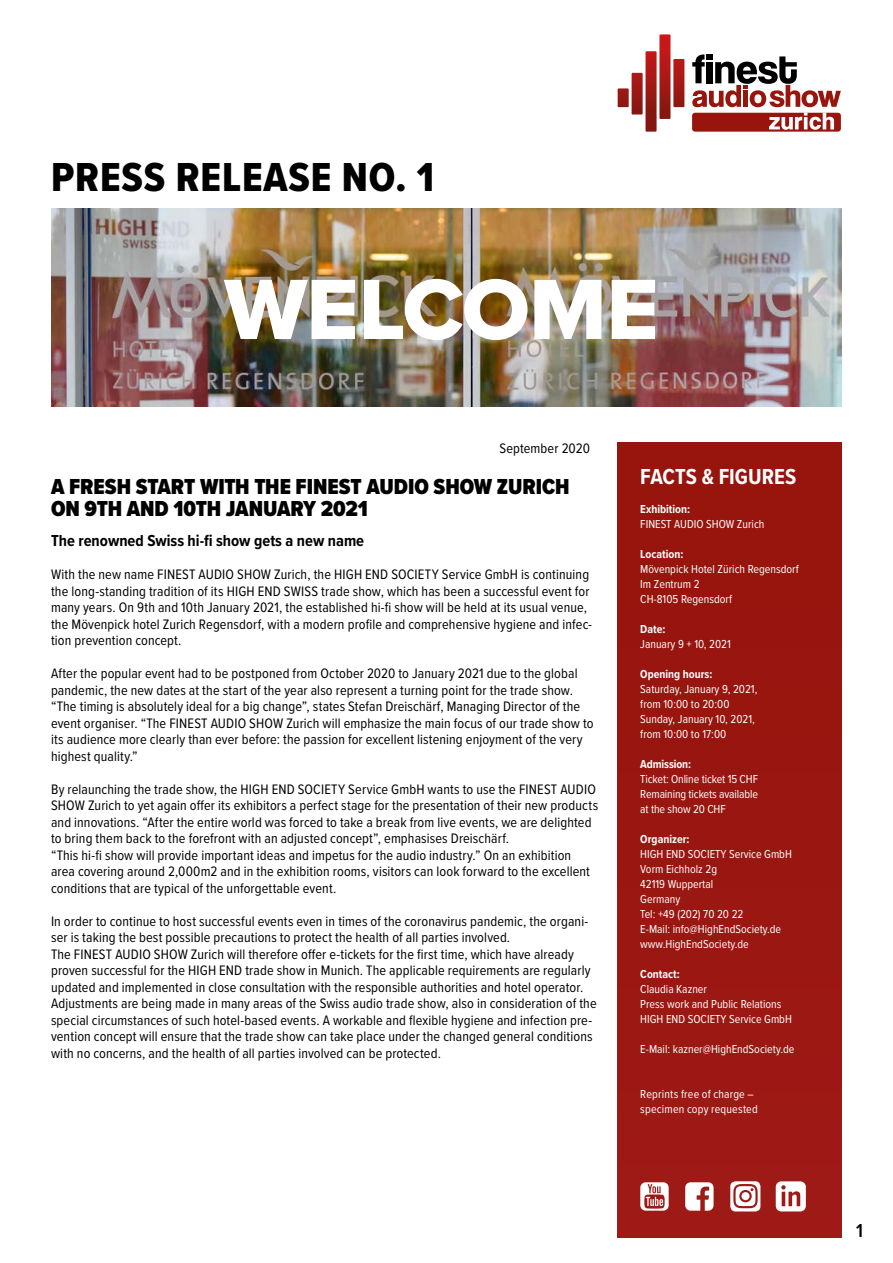
<style>
.page{position:relative;width:893px;height:1263px;background:#fff}
.page>*{position:absolute;margin:0;border:0;box-sizing:border-box;transform-origin:0 0}
.t1{font:88.65px "Proxima Nova Extrabld";letter-spacing:-.01em;color:#fff}
.t2{font:42px "Proxima Nova Cond Extrabld";letter-spacing:.02em;color:#000}
.t3{font:900 22.5px/22.5px "Proxima Nova Cond";color:#000}
.t4{font:700 22.5px "Proxima Nova Cond";color:#fff}
.t5{font:600 19.5px "Proxima Nova Cond";color:#000}
.t6{font:700 16.5px "Proxima Nova Cond";color:#000}
.t7{font:14.25px/16.5px "Proxima Nova Cond";letter-spacing:.01em;color:#000}
.t8{font:12px/15px "Proxima Nova Cond";color:#fff}
.t9{font:700 12px "Proxima Nova Cond";color:#fff}
</style>
<div class="page">
<div style="left:618px;top:442px;width:224px;height:795px;background:#9a1610"></div>
<svg style="left:640px;top:1182px;width:29px;height:29px"></svg>
<svg style="left:685px;top:1182px;width:28px;height:29px"></svg>
<img style="left:51px;top:208px;width:790px;height:198px">
<svg style="left:776px;top:1181px;width:30px;height:30px"></svg>
<svg style="left:730px;top:1181px;width:30px;height:30px"></svg>
<svg style="left:692px;top:54px;width:149px;height:53px"></svg>
<svg style="left:618px;top:34px;width:66px;height:98px"></svg>
<div style="left:692px;top:113px;width:149px;height:19px;background:#98150e;border-radius:3px"></div>
<svg style="left:769px;top:113px;width:65px;height:17px"></svg>
<h2 class="t2" style="left:51px;top:146px;width:385px">PRESS RELEASE NO. 1</h2>
<h1 class="t1" style="left:224px;top:256px;width:436px">WELCOME</h1>
<p class="t7" style="left:499px;top:440px;width:92px">September 2020</p>
<h3 class="t3" style="left:51px;top:475px;width:520px">A FRESH START WITH THE FINEST AUDIO SHOW ZURICH<br>ON 9TH AND 10TH JANUARY 2021</h3>
<p class="t6" style="left:51px;top:528px;width:315px">The renowned Swiss hi-fi show gets a new name</p>
<p class="t7" style="left:51px;top:566px;width:543px">With the new name FINEST AUDIO SHOW Zurich, the HIGH END SOCIETY Service GmbH is continuing the long-standing tradition of its HIGH END SWISS trade show, which has been a successful event for many years. On 9th and 10th January 2021, the established hi-fi show will be held at its usual venue, the Mövenpick hotel Zurich Regensdorf, with a modern profile and comprehensive hygiene and infec&shy;tion prevention concept.</p>
<p class="t7" style="left:51px;top:665px;width:544px">After the popular event had to be postponed from October 2020 to January 2021 due to the global pandemic, the new dates at the start of the year also represent a turning point for the trade show. “The timing is absolutely ideal for a big change”, states Stefan Dreischärf, Managing Director of the event organiser. “The FINEST AUDIO SHOW Zurich will emphasize the main focus of our trade show to its audience more clearly than ever before: the passion for excellent listening enjoyment of the very highest quality.”</p>
<p class="t7" style="left:51px;top:780px;width:549px">By relaunching the trade show, the HIGH END SOCIETY Service GmbH wants to use the FINEST AUDIO SHOW Zurich to yet again offer its exhibitors a perfect stage for the presentation of their new products and innovations. “After the entire world was forced to take a break from live events, we are delighted to bring them back to the forefront with an adjusted concept”, emphasises Dreischärf.<br>“This hi-fi show will provide important ideas and impetus for the audio industry.” On an exhibition area covering around 2,000m2 and in the exhibition rooms, visitors can look forward to the excellent conditions that are typical of the unforgettable event.</p>
<p class="t7" style="left:51px;top:912px;width:547px">In order to continue to host successful events even in times of the coronavirus pandemic, the organi&shy;ser is taking the best possible precautions to protect the health of all parties involved.<br>The FINEST AUDIO SHOW Zurich will therefore offer e-tickets for the first time, which have already proven successful for the HIGH END trade show in Munich. The applicable requirements are regularly updated and implemented in close consultation with the responsible authorities and hotel operator.<br>Adjustments are being made in many areas of the Swiss audio trade show, also in consideration of the special circumstances of such hotel-based events. A workable and flexible hygiene and infection pre&shy;vention concept will ensure that the trade show can take place under the changed general conditions with no concerns, and the health of all parties involved can be protected.</p>
<h3 class="t4" style="left:640px;top:460px;width:157px">FACTS &amp; FIGURES</h3>
<p class="t9" style="left:640px;top:500px;width:51px">Exhibition:</p>
<p class="t8" style="left:640px;top:516px;width:126px">FINEST AUDIO SHOW Zurich</p>
<p class="t9" style="left:640px;top:545px;width:45px">Location:</p>
<p class="t8" style="left:640px;top:561px;width:160px">Mövenpick Hotel Zürich Regensdorf<br>Im Zentrum 2<br>CH-8105 Regensdorf</p>
<p class="t9" style="left:640px;top:620px;width:27px">Date:</p>
<p class="t8" style="left:640px;top:636px;width:92px">January 9 + 10, 2021</p>
<p class="t9" style="left:640px;top:665px;width:74px">Opening hours:</p>
<p class="t8" style="left:640px;top:681px;width:119px">Saturday, January 9, 2021, from 10:00 to 20:00<br>Sunday, January 10, 2021, from 10:00 to 17:00</p>
<p class="t9" style="left:640px;top:755px;width:52px">Admission:</p>
<p class="t8" style="left:640px;top:771px;width:119px;text-align:justify">Ticket: Online ticket 15 CHF Remaining tickets available at the show 20 CHF</p>
<p class="t9" style="left:640px;top:830px;width:51px">Organizer:</p>
<p class="t8" style="left:640px;top:846px;width:153px">HIGH END SOCIETY Service GmbH<br>Vorm Eichholz 2g<br>42119 Wuppertal<br>Germany<br>Tel: +49 (202) 70 20 22<br>E-Mail: info@HighEndSociety.de www.HighEndSociety.de</p>
<p class="t9" style="left:640px;top:965px;width:41px">Contact:</p>
<p class="t8" style="left:640px;top:981px;width:153px">Claudia Kazner<br>Press work and Public Relations<br>HIGH END SOCIETY Service GmbH</p>
<p class="t8" style="left:640px;top:1041px;width:156px">E-Mail: kazner@HighEndSociety.de</p>
<p class="t8" style="left:640px;top:1086px;width:119px">Reprints free of charge – specimen copy requested</p>
<h3 class="t5" style="left:856px;top:1216px;width:8px">1</h3>
</div>
